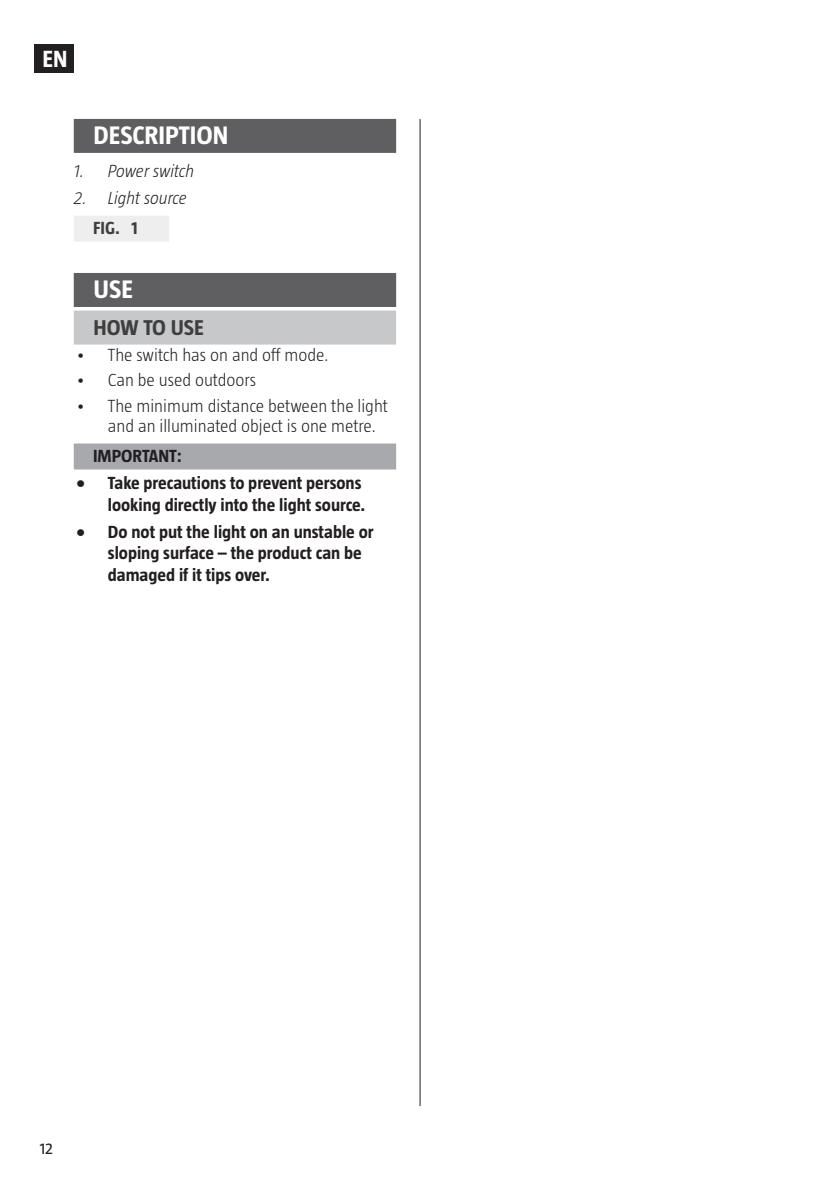
<style>
.page{position:relative;width:840px;height:1191px;background:#fff}
.page>*{position:absolute;margin:0;border:0;box-sizing:border-box;transform-origin:0 0}
.t1{font:700 26px "Taz";color:#fff}
.t2{font:700 24px "Taz";color:#fff}
.t3{font:700 22px "Taz";color:#3e3e3f}
.t4{font:700 18px/21.6px "Taz";color:#231f20;text-align:right}
.t5{font:300 18px/20px "Taz";color:#231f20}
.t6{font:italic 300 18px "Taz";letter-spacing:-.005em;color:#231f20}
.t7{font:700 18px "Taz";color:#3e3e3f}
.t8{font:16px "Taz";color:#231f20}
</style>
<div class="page">
<div style="left:35px;top:44px;width:39px;height:29px;background:#231f20"></div>
<hr style="left:419px;top:119px;width:1px;height:987px;background:#231f20">
<div style="left:74px;top:119px;width:322px;height:34px;background:#5f5f62"></div>
<div style="left:74px;top:216px;width:95px;height:26px;background:#eeeeef"></div>
<div style="left:74px;top:273px;width:322px;height:34px;background:#5f5f62"></div>
<div style="left:74px;top:310px;width:322px;height:34px;background:#c7c8ca"></div>
<div style="left:74px;top:443px;width:322px;height:26px;background:#a8a9ad"></div>
<h2 class="t2" style="left:43px;top:45px;width:26px">EN</h2>
<h1 class="t1" style="left:94px;top:120px;width:136px">DESCRIPTION</h1>
<p class="t6" style="left:74px;top:161px;width:122px">1. Power switch</p>
<p class="t6" style="left:74px;top:188px;width:115px">2. Light source</p>
<p class="t7" style="left:93px;top:217px;width:46px">FIG. 1</p>
<h1 class="t1" style="left:94px;top:274px;width:41px">USE</h1>
<p class="t3" style="left:94px;top:315px;width:112px">HOW TO USE</p>
<p class="t5" style="left:76px;top:344px;width:254px">• The switch has on and off mode.</p>
<p class="t5" style="left:76px;top:370px;width:182px">• Can be used outdoors</p>
<p class="t5" style="left:108px;top:396px;width:281px;text-indent:-32px">• The minimum distance between the light and an illuminated object is one metre.</p>
<p class="t4" style="left:93px;top:444px;width:90px">IMPORTANT:</p>
<p class="t4" style="left:76px;top:472px;width:291px">• Take precautions to prevent persons looking directly into the light source.</p>
<p class="t4" style="left:108px;top:521px;width:267px;text-align:left;text-indent:-32px">• Do not put the light on an unstable or sloping surface – the product can be damaged if it tips over.</p>
<p class="t8" style="left:40px;top:1139px;width:15px">12</p>
</div>
